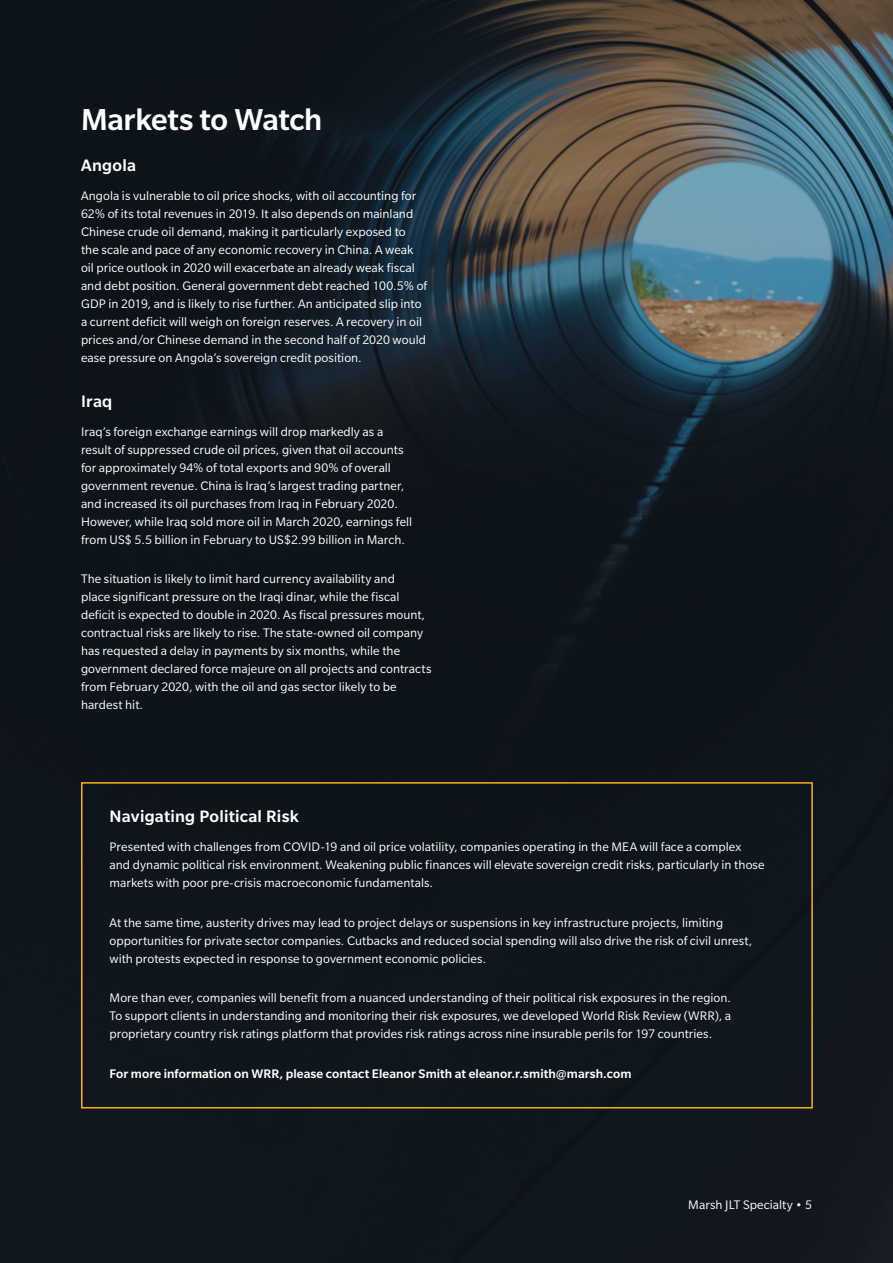
<style>
.page{position:relative;width:893px;height:1263px;background:#fff}
.page>*{position:absolute;margin:0;border:0;box-sizing:border-box;transform-origin:0 0}
.Body_Subhead_1_22_22{font:500 33px "Slate Pro";letter-spacing:-.01em;color:#fff}
.Body_Subhead_3_12_14{font:500 18px "Slate Pro";letter-spacing:.015em;color:#fff}
.Body_Text_9_12{font:13.5px/18px "Slate Pro";letter-spacing:.005em;color:#fff}
.Body_Text_9_12-2{font:500 13.5px "Slate Pro";letter-spacing:.005em;color:#fff}
.Page_Folio_Right_9_1{font:13.5px "Slate Pro";letter-spacing:.005em;color:#fff}
</style>
<div class="page">
<img style="left:0;top:0;width:893px;height:1263px">
<div style="left:81px;top:782px;width:732px;height:326px;border:2px solid #faaf18"></div>
<p class="Body_Subhead_1_22_22" style="left:81px;top:101px;width:243px">Markets to Watch</p>
<p class="Body_Subhead_3_12_14" style="left:81px;top:155px;width:57px">Angola</p>
<p class="Body_Text_9_12" style="left:81px;top:186px;width:348px">Angola is vulnerable to oil price shocks, with oil accounting for 62% of its total revenues in 2019. It also depends on mainland Chinese crude oil demand, making it particularly exposed to<br>the scale and pace of any economic recovery in China. A weak oil price outlook in 2020 will exacerbate an already weak fiscal and debt position. General government debt reached 100.5% of GDP in 2019, and is likely to rise further. An anticipated slip into a current deficit will weigh on foreign reserves. A recovery in oil prices and/or Chinese demand in the second half of 2020 would ease pressure on Angola’s sovereign credit position.</p>
<p class="Body_Subhead_3_12_14" style="left:81px;top:392px;width:33px">Iraq</p>
<p class="Body_Text_9_12" style="left:81px;top:422px;width:333px">Iraq’s foreign exchange earnings will drop markedly as a result of suppressed crude oil prices, given that oil accounts for approximately 94% of total exports and 90% of overall government revenue. China is Iraq’s largest trading partner, and increased its oil purchases from Iraq in February 2020.<br>However, while Iraq sold more oil in March 2020, earnings fell from US$ 5.5 billion in February to US$2.99 billion in March.</p>
<p class="Body_Text_9_12" style="left:81px;top:570px;width:352px">The situation is likely to limit hard currency availability and<br>place significant pressure on the Iraqi dinar, while the fiscal deficit is expected to double in 2020. As fiscal pressures mount, contractual risks are likely to rise. The state-owned oil company has requested a delay in payments by six months, while the government declared force majeure on all projects and contracts from February 2020, with the oil and gas sector likely to be hardest hit.</p>
<p class="Body_Subhead_3_12_14" style="left:110px;top:807px;width:191px">Navigating Political Risk</p>
<p class="Body_Text_9_12" style="left:110px;top:838px;width:657px">Presented with challenges from COVID-19 and oil price volatility, companies operating in the MEA will face a complex and dynamic political risk environment. Weakening public finances will elevate sovereign credit risks, particularly in those markets with poor pre-crisis macroeconomic fundamentals.</p>
<p class="Body_Text_9_12" style="left:110px;top:913px;width:644px">At the same time, austerity drives may lead to project delays or suspensions in key infrastructure projects, limiting opportunities for private sector companies. Cutbacks and reduced social spending will also drive the risk of civil unrest, with protests expected in response to government economic policies.</p>
<p class="Body_Text_9_12" style="left:110px;top:989px;width:623px;text-align:justify">More than ever, companies will benefit from a nuanced understanding of their political risk exposures in the region.<br>To support clients in understanding and monitoring their risk exposures, we developed World Risk Review (WRR), a proprietary country risk ratings platform that provides risk ratings across nine insurable perils for 197 countries.</p>
<p class="Body_Text_9_12-2" style="left:110px;top:1066px;width:523px">For more information on WRR, please contact Eleanor Smith at eleanor.r.smith@marsh.com</p>
<p class="Page_Folio_Right_9_1" style="left:688px;top:1198px;width:125px">Marsh JLT Specialty • 5</p>
</div>
